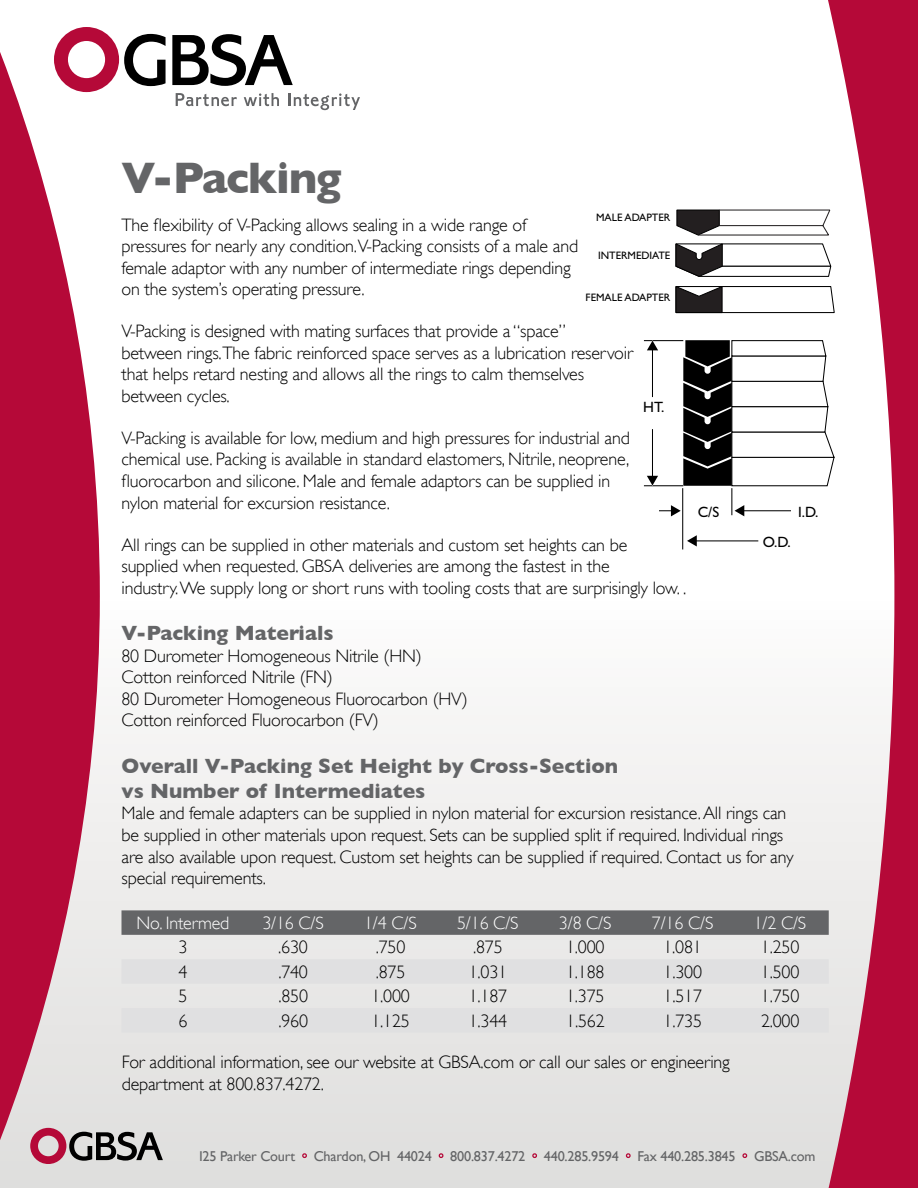
<style>
.page{position:relative;width:918px;height:1188px;background:#fff}
.page>*{position:absolute;margin:0;border:0;box-sizing:border-box;transform-origin:0 0}
.t1{font:700 45px "Gill Sans";letter-spacing:-.025em;color:#646567}
.t2{font:700 21px/25.2px "Gill Sans";color:#646567}
.t3{font:300 18px/21.6px "Gill Sans";letter-spacing:-.01em;color:#000}
.t4{font:300 18px "Gill Sans";letter-spacing:-.01em;color:#fff}
.t5{font:15px "Gill Sans";color:#000}
.t6{font:14.25px "Gill Sans";letter-spacing:-.015em;color:#636466}
.t7{font:10.8px "Gill Sans";color:#000}
</style>
<div class="page">
<div style="left:0;top:0;width:918px;height:1188px;background:linear-gradient(to bottom,#fff,#e5e4e3)"></div>
<svg style="left:122px;top:910px;width:703px;height:25px;background:#676769"></svg>
<div style="left:122px;top:959px;width:703px;height:74px;background:#e0e0e1"></div>
<svg style="left:675px;top:242px;width:150px;height:36px"></svg>
<svg style="left:675px;top:285px;width:150px;height:28px"></svg>
<svg style="left:676px;top:210px;width:149px;height:26px"></svg>
<hr style="left:644px;top:340px;width:39px;height:1px;background:#000">
<hr style="left:644px;top:485px;width:39px;height:1px;background:#000">
<hr style="left:682px;top:488px;width:1px;height:61px;background:#000">
<svg style="left:647px;top:340px;width:178px;height:176px"></svg>
<hr style="left:695px;top:540px;width:63px;height:1px;background:#000">
<svg style="left:687px;top:535px;width:10px;height:12px"></svg>
<svg style="left:0;top:18px;width:100px;height:1157px;fill:#b50938"></svg>
<svg style="left:825px;top:0;width:93px;height:1188px"></svg>
<svg style="left:176px;top:93px;width:61px;height:13px"></svg>
<svg style="left:244px;top:93px;width:35px;height:13px"></svg>
<svg style="left:288px;top:93px;width:72px;height:17px"></svg>
<svg style="left:172px;top:34px;width:121px;height:52px"></svg>
<svg style="left:54px;top:27px;width:112px;height:65px"></svg>
<svg style="left:30px;top:1128px;width:133px;height:36px;background:#a1888e"></svg>
<svg style="left:301px;top:1152px;width:7px;height:7px"></svg>
<svg style="left:438px;top:1152px;width:6px;height:7px"></svg>
<svg style="left:531px;top:1152px;width:7px;height:7px"></svg>
<svg style="left:625px;top:1152px;width:7px;height:7px"></svg>
<svg style="left:741px;top:1152px;width:7px;height:7px"></svg>
<h1 class="t1" style="left:122px;top:151px;width:222px">V-Packing</h1>
<p class="t3" style="left:122px;top:214px;width:458px">The flexibility of V-Packing allows sealing in a wide range of pressures for nearly any condition.V-Packing consists of a male and female adaptor with any number of intermediate rings depending on the system’s operating pressure.</p>
<p class="t3" style="left:122px;top:320px;width:513px">V-Packing is designed with mating surfaces that provide a “space”<br>between rings.The fabric reinforced space serves as a lubrication reservoir that helps retard nesting and allows all the rings to calm themselves between cycles.</p>
<p class="t3" style="left:122px;top:427px;width:510px">V-Packing is available for low, medium and high pressures for industrial and chemical use. Packing is available in standard elastomers, Nitrile, neoprene, fluorocarbon and silicone. Male and female adaptors can be supplied in nylon material for excursion resistance.</p>
<p class="t3" style="left:122px;top:534px;width:566px">All rings can be supplied in other materials and custom set heights can be supplied when requested. GBSA deliveries are among the fastest in the<br>industry. We supply long or short runs with tooling costs that are surprisingly low. .</p>
<p class="t2" style="left:122px;top:620px;width:214px">V-Packing Materials</p>
<p class="t3" style="left:122px;top:645px;width:348px">80 Durometer Homogeneous Nitrile (HN)<br>Cotton reinforced Nitrile (FN)<br>80 Durometer Homogeneous Fluorocarbon (HV)<br>Cotton reinforced Fluorocarbon (FV)</p>
<p class="t2" style="left:122px;top:753px;width:498px">Overall V-Packing Set Height by Cross-Section vs Number of Intermediates</p>
<p class="t3" style="left:122px;top:803px;width:674px">Male and female adapters can be supplied in nylon material for excursion resistance. All rings can be supplied in other materials upon request. Sets can be supplied split if required. Individual rings are also available upon request. Custom set heights can be supplied if required. Contact us for any special requirements.</p>
<p class="t4" style="left:137px;top:913px;width:94px">No. Intermed</p>
<p class="t4" style="left:262px;top:913px;width:63px">3/16 C/S</p>
<p class="t4" style="left:364px;top:913px;width:54px">1/4 C/S</p>
<p class="t4" style="left:457px;top:913px;width:63px">5/16 C/S</p>
<p class="t4" style="left:559px;top:913px;width:54px">3/8 C/S</p>
<p class="t4" style="left:652px;top:913px;width:63px">7/16 C/S</p>
<p class="t4" style="left:754px;top:913px;width:54px">1/2 C/S</p>
<p class="t3" style="left:178px;top:936px;width:10px">3</p>
<p class="t3" style="left:278px;top:936px;width:31px">.630</p>
<p class="t3" style="left:376px;top:936px;width:31px">.750</p>
<p class="t3" style="left:473px;top:936px;width:31px">.875</p>
<p class="t3" style="left:566px;top:936px;width:40px">1.000</p>
<p class="t3" style="left:663px;top:936px;width:40px">1.081</p>
<p class="t3" style="left:761px;top:936px;width:40px">1.250</p>
<p class="t3" style="left:179px;top:961px;width:10px">4</p>
<p class="t3" style="left:278px;top:961px;width:31px">.740</p>
<p class="t3" style="left:376px;top:961px;width:31px">.875</p>
<p class="t3" style="left:469px;top:961px;width:40px">1.031</p>
<p class="t3" style="left:566px;top:961px;width:40px">1.188</p>
<p class="t3" style="left:664px;top:961px;width:40px">1.300</p>
<p class="t3" style="left:761px;top:961px;width:40px">1.500</p>
<p class="t3" style="left:179px;top:985px;width:10px">5</p>
<p class="t3" style="left:278px;top:985px;width:31px">.850</p>
<p class="t3" style="left:371px;top:985px;width:40px">1.000</p>
<p class="t3" style="left:469px;top:985px;width:40px">1.187</p>
<p class="t3" style="left:566px;top:985px;width:40px">1.375</p>
<p class="t3" style="left:664px;top:985px;width:40px">1.517</p>
<p class="t3" style="left:761px;top:985px;width:40px">1.750</p>
<p class="t3" style="left:179px;top:1010px;width:10px">6</p>
<p class="t3" style="left:278px;top:1010px;width:31px">.960</p>
<p class="t3" style="left:371px;top:1010px;width:40px">1.125</p>
<p class="t3" style="left:469px;top:1010px;width:40px">1.344</p>
<p class="t3" style="left:566px;top:1010px;width:40px">1.562</p>
<p class="t3" style="left:664px;top:1010px;width:40px">1.735</p>
<p class="t3" style="left:761px;top:1010px;width:40px">2.000</p>
<p class="t3" style="left:122px;top:1052px;width:610px">For additional information, see our website at GBSA.com or call our sales or engineering department at 800.837.4272.</p>
<p class="t7" style="left:596px;top:211px;width:76px">MALE ADAPTER</p>
<p class="t7" style="left:598px;top:249px;width:74px">INTERMEDIATE</p>
<p class="t7" style="left:586px;top:291px;width:86px">FEMALE ADAPTER</p>
<p class="t5" style="left:643px;top:398px;width:23px">HT.</p>
<p class="t5" style="left:698px;top:503px;width:23px">C/S</p>
<p class="t5" style="left:798px;top:503px;width:22px">I.D.</p>
<p class="t5" style="left:763px;top:533px;width:30px">O.D.</p>
<p class="t6" style="left:198px;top:1147px;width:99px">125 Parker Court</p>
<p class="t6" style="left:314px;top:1147px;width:120px">Chardon, OH 44024</p>
<p class="t6" style="left:450px;top:1147px;width:77px">800.837.4272</p>
<p class="t6" style="left:544px;top:1147px;width:77px">440.285.9594</p>
<p class="t6" style="left:637px;top:1147px;width:100px">Fax 440.285.3845</p>
<p class="t6" style="left:754px;top:1147px;width:63px">GBSA.com</p>
</div>
